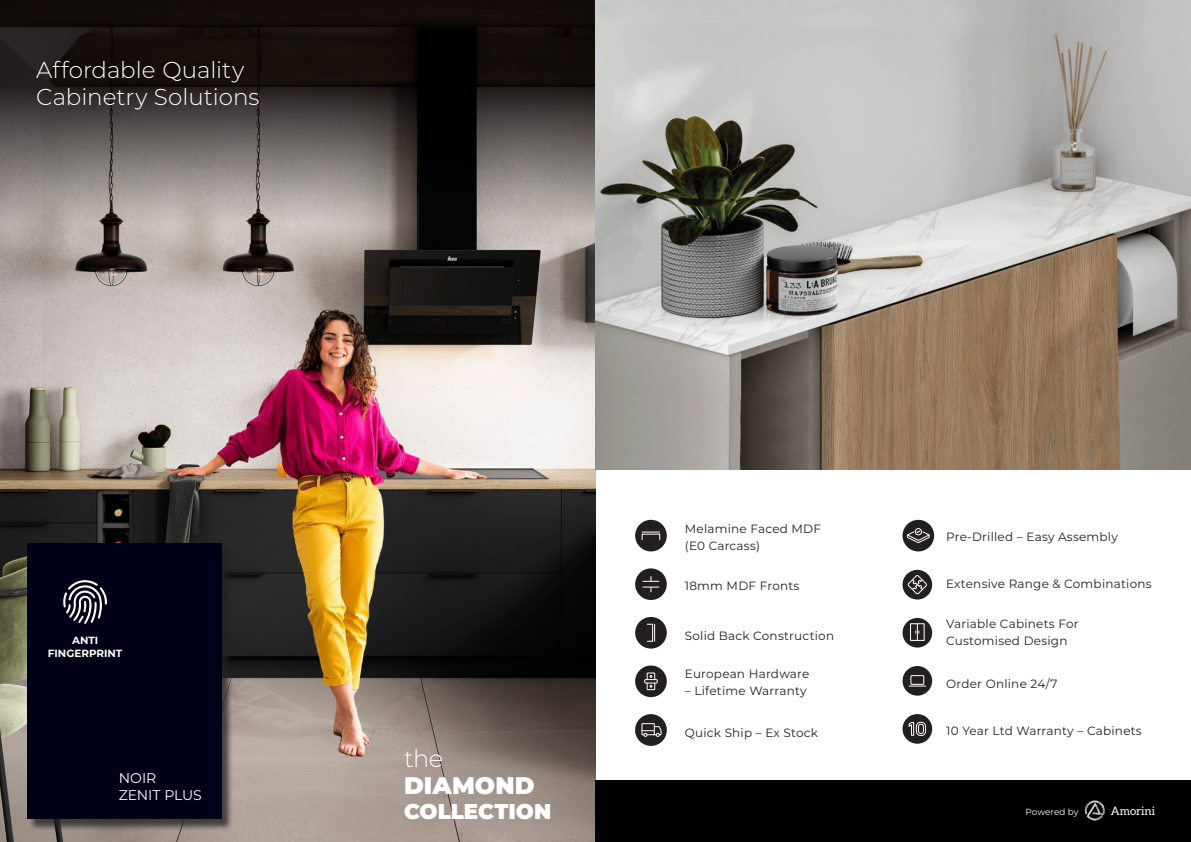
<style>
.page{position:relative;width:1191px;height:842px;background:#fff}
.page>*{position:absolute;margin:0;border:0;box-sizing:border-box;transform-origin:0 0}
.t1{font:900 24px/27.4px "Montserrat";letter-spacing:.005em;color:#fff}
.t2{font:300 23px "Montserrat";color:#fff}
.t3{font:900 21.4px "Montserrat";letter-spacing:-.005em;color:#fff}
.t4{font:14px/16.8px "Montserrat";letter-spacing:-.01em;color:#fff}
.Smaller_Text{font:12px/17px "Montserrat";letter-spacing:.02em;color:#231f20}
.t5{font:11.6px "Aleo";color:#fff}
.t6{font:700 10.4px/12.5px "Montserrat";color:#fff;text-align:center}
.t7{font:8.8px "Montserrat";color:#fff}
.s1{font-weight:300}
</style>
<div class="page">
<img style="left:0;top:221px;width:595px;height:621px">
<svg style="left:0;top:0;width:595px;height:221px;background:#45403d"></svg>
<div style="left:902px;top:714px;width:30px;height:30px;background:#231f20;border-radius:50%"></div>
<svg style="left:908px;top:721px;width:18px;height:15px"></svg>
<div style="left:902px;top:666px;width:30px;height:30px;background:#231f20;border-radius:50%"></div>
<svg style="left:909px;top:686px;width:16px;height:1px"></svg>
<div style="left:910px;top:675px;width:14px;height:10px;border:1px solid #fff"></div>
<div style="left:902px;top:520px;width:32px;height:31px;background:#231f20;border-radius:50%"></div>
<div style="left:914px;top:528px;width:8px;height:7px;border:1px solid #fff;border-radius:50%"></div>
<svg style="left:907px;top:530px;width:23px;height:14px"></svg>
<div style="left:635px;top:520px;width:32px;height:31px;background:#231f20;border-radius:50%"></div>
<svg style="left:642px;top:532px;width:17px;height:1px"></svg>
<div style="left:635px;top:568px;width:32px;height:32px;background:#231f20;border-radius:50%"></div>
<svg style="left:643px;top:577px;width:16px;height:15px"></svg>
<div style="left:635px;top:665px;width:32px;height:32px;background:#231f20;border-radius:50%"></div>
<div style="left:644px;top:679px;width:13px;height:4px;border:1px solid #fff"></div>
<svg style="left:646px;top:672px;width:9px;height:18px"></svg>
<div style="left:635px;top:714px;width:32px;height:32px;background:#231f20;border-radius:50%"></div>
<svg style="left:641px;top:723px;width:21px;height:14px"></svg>
<div style="left:902px;top:570px;width:30px;height:29px;background:#231f20;border-radius:50%"></div>
<svg style="left:907px;top:575px;width:20px;height:20px"></svg>
<div style="left:635px;top:617px;width:32px;height:31px;background:#231f20;border-radius:50%"></div>
<div style="left:647px;top:624px;width:6px;height:18px;border:1px solid #fff"></div>
<svg style="left:654px;top:624px;width:1px;height:17px"></svg>
<div style="left:902px;top:618px;width:30px;height:30px;background:#231f20;border-radius:50%"></div>
<div style="left:910px;top:623px;width:14px;height:18px;border:1px solid #fff"></div>
<svg style="left:915px;top:624px;width:4px;height:16px"></svg>
<div style="left:28px;top:544px;width:206px;height:287px;background:#231f20;opacity:.75"></div>
<div style="left:27px;top:543px;width:194px;height:276px;background:#000017"></div>
<svg style="left:63px;top:580px;width:44px;height:44px"></svg>
<div style="left:595px;top:781px;width:596px;height:61px;background:#000"></div>
<svg style="left:1084px;top:800px;width:20px;height:20px"></svg>
<img style="left:595px;top:0;width:596px;height:469px">
<h2 class="t2" style="left:36px;top:54px;width:210px">Affordable Quality</h2>
<h2 class="t2" style="left:36px;top:81px;width:225px">Cabinetry Solutions</h2>
<p class="t6" style="left:48px;top:634px;width:76px">ANTI<br>FINGERPRINT</p>
<p class="t4" style="left:119px;top:769px;width:84px">NOIR<br>ZENIT PLUS</p>
<p class="t1" style="left:404px;top:743px;width:132px"><span class="s1">the<br></span>DIAMOND</p>
<p class="t3" style="left:404px;top:795px;width:149px">COLLECTION</p>
<p class="Smaller_Text" style="left:685px;top:520px;width:138px">Melamine Faced MDF (E0 Carcass)</p>
<p class="Smaller_Text" style="left:685px;top:577px;width:116px">18mm MDF Fronts</p>
<p class="Smaller_Text" style="left:946px;top:528px;width:173px">Pre-Drilled – Easy Assembly</p>
<p class="Smaller_Text" style="left:946px;top:575px;width:207px">Extensive Range &amp; Combinations</p>
<p class="Smaller_Text" style="left:685px;top:626px;width:151px">Solid Back Construction</p>
<p class="Smaller_Text" style="left:946px;top:615px;width:134px">Variable Cabinets For<br>Customised Design</p>
<p class="Smaller_Text" style="left:685px;top:665px;width:126px">European Hardware</p>
<p class="Smaller_Text" style="left:685px;top:682px;width:123px">– Lifetime Warranty</p>
<p class="Smaller_Text" style="left:685px;top:724px;width:135px">Quick Ship – Ex Stock</p>
<p class="Smaller_Text" style="left:946px;top:674px;width:113px">Order Online 24/7</p>
<p class="Smaller_Text" style="left:946px;top:722px;width:197px">10 Year Ltd Warranty – Cabinets</p>
<p class="t7" style="left:1025px;top:805px;width:54px">Powered by</p>
<p class="t5" style="left:1110px;top:804px;width:46px">Amorini</p>
</div>
